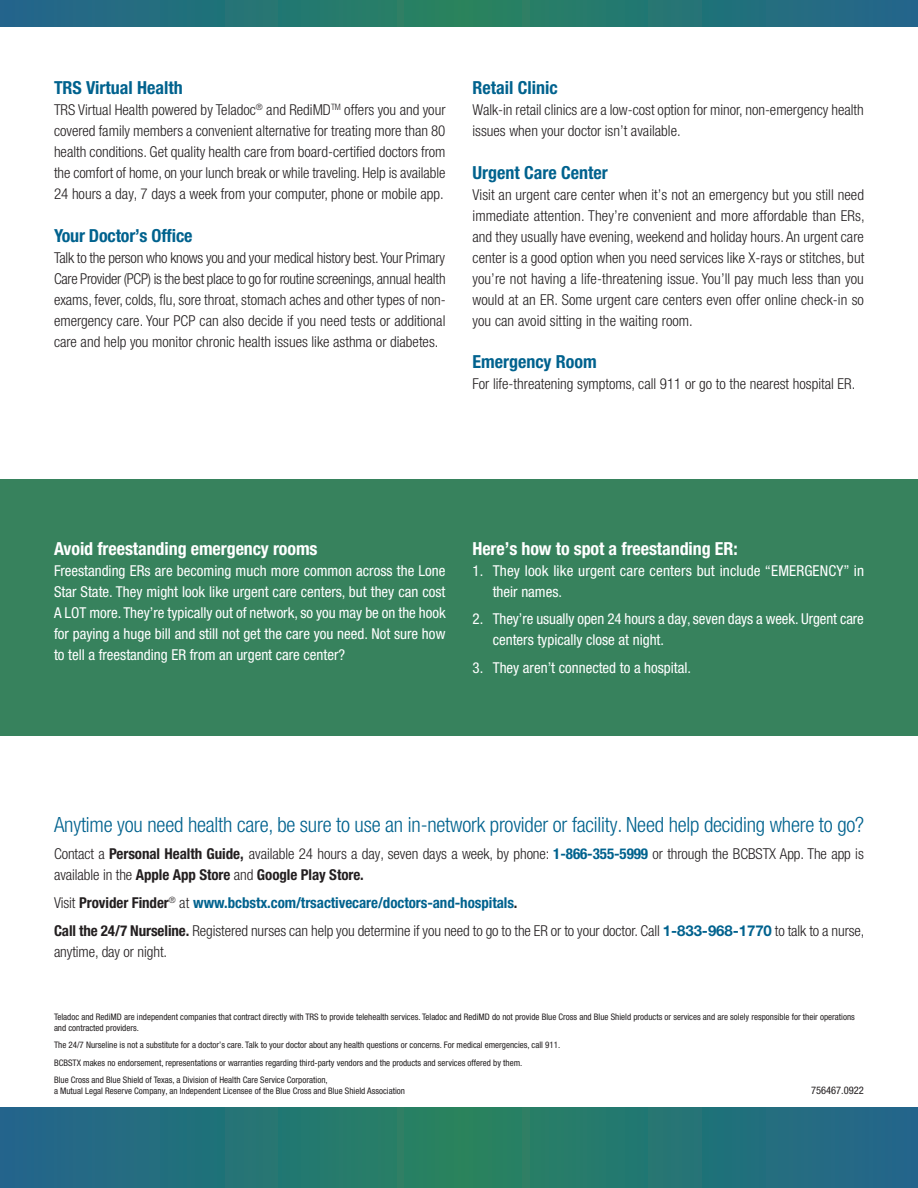
<style>
.page{position:relative;width:918px;height:1188px;background:#fff}
.page>*{position:absolute;margin:0;border:0;box-sizing:border-box;transform-origin:0 0}
.t1{font:300 condensed 21px "Helvetica Neue LT Pro";letter-spacing:-.01em;color:#00628e}
.t2{font:700 condensed 18px "Helvetica Neue LT Pro";color:#00628e}
.t3{font:700 condensed 18px "Helvetica Neue LT Pro";letter-spacing:-.005em;color:#fff}
.t4{font:300 condensed 15px/21px "Helvetica Neue LT Pro";color:#231f20;text-align:justify}
.t5{font:condensed 15px/21px "Helvetica Neue LT Pro";color:#fff}
.t6{font:condensed 10.5px "Helvetica Neue LT Pro";color:#231f20}
.t7{font:condensed 9px/17.5px "Helvetica Neue LT Pro";color:#231f20}
.s1{font-weight:700}
.s2{font-weight:700;color:#00628e}
.s3{font-weight:700;font-stretch:normal;color:#00628e}
</style>
<div class="page">
<div style="left:0;top:479px;width:918px;height:257px;background:#37825d"></div>
<svg style="left:0;top:1107px;width:918px;height:81px;background:#257376"></svg>
<svg style="left:0;top:0;width:918px;height:27px;background:#257376"></svg>
<p class="t2" style="left:54px;top:77px;width:130px">TRS Virtual Health</p>
<p class="t4" style="left:54px;top:99px;width:393px">TRS Virtual Health powered by Teladoc<sup>®</sup> and RediMD<sup>TM</sup> offers you and your covered family members a convenient alternative for treating more than 80 health conditions. Get quality health care from board-certified doctors from the comfort of home, on your lunch break or while traveling. Help is available 24 hours a day, 7 days a week from your computer, phone or mobile app.</p>
<p class="t2" style="left:54px;top:224px;width:140px">Your Doctor’s Office</p>
<p class="t4" style="left:54px;top:247px;width:393px">Talk to the person who knows you and your medical history best. Your Primary Care Provider (PCP) is the best place to go for routine screenings, annual health exams, fever, colds, flu, sore throat, stomach aches and other types of non&shy;emergency care. Your PCP can also decide if you need tests or additional care and help you monitor chronic health issues like asthma or diabetes.</p>
<p class="t2" style="left:472px;top:77px;width:87px">Retail Clinic</p>
<p class="t4" style="left:472px;top:99px;width:393px">Walk-in retail clinics are a low-cost option for minor, non-emergency health issues when your doctor isn’t available.</p>
<p class="t2" style="left:472px;top:161px;width:137px">Urgent Care Center</p>
<p class="t4" style="left:472px;top:184px;width:394px">Visit an urgent care center when it’s not an emergency but you still need immediate attention. They’re convenient and more affordable than ERs, and they usually have evening, weekend and holiday hours. An urgent care center is a good option when you need services like X-rays or stitches, but you’re not having a life-threatening issue. You’ll pay much less than you would at an ER. Some urgent care centers even offer online check-in so you can avoid sitting in the waiting room.</p>
<p class="t2" style="left:472px;top:351px;width:126px">Emergency Room</p>
<p class="t4" style="left:472px;top:373px;width:384px">For life-threatening symptoms, call 911 or go to the nearest hospital ER.</p>
<p class="t3" style="left:54px;top:537px;width:265px">Avoid freestanding emergency rooms</p>
<p class="t5" style="left:54px;top:560px;width:393px;text-align:justify">Freestanding ERs are becoming much more common across the Lone Star State. They might look like urgent care centers, but they can cost A LOT more. They’re typically out of network, so you may be on the hook for paying a huge bill and still not get the care you need. Not sure how to tell a freestanding ER from an urgent care center?</p>
<p class="t3" style="left:472px;top:537px;width:267px">Here’s how to spot a freestanding ER:</p>
<p class="t5" style="left:493px;top:560px;width:373px;text-indent:-20px">1. They look like urgent care centers but include “EMERGENCY” in their names.</p>
<p class="t5" style="left:493px;top:608px;width:373px;text-indent:-20px">2. They’re usually open 24 hours a day, seven days a week. Urgent care centers typically close at night.</p>
<p class="t5" style="left:472px;top:657px;width:220px">3. They aren’t connected to a hospital.</p>
<h1 class="t1" style="left:54px;top:812px;width:812px">Anytime you need health care, be sure to use an in-network provider or facility. Need help deciding where to go?</h1>
<p class="t4" style="left:54px;top:844px;width:811px">Contact a <span class="s1">Personal Health Guide,</span> available 24 hours a day, seven days a week, by phone: <span class="s2">1-866-355-5999</span> or through the BCBSTX App. The app is available in the <span class="s1">Apple App Store</span> and <span class="s1">Google Play Store.</span></p>
<p class="t4" style="left:54px;top:889px;width:812px;line-height:27.8px">Visit <span class="s1">Provider Finder</span><sup>®</sup> at <span class="s2">www.bcbstx.com/trsactivecare/doctors-and-hospitals</span><span class="s1">.<br>Call the 24/7 Nurseline.</span> Registered nurses can help you determine if you need to go to the ER or to your doctor. Call <span class="s3">1-833-968-1770</span> to talk to a nurse,</p>
<p class="t4" style="left:54px;top:941px;width:115px">anytime, day or night.</p>
<p class="t7" style="left:54px;top:1011px;width:802px;line-height:10.8px">Teladoc and RediMD are independent companies that contract directly with TRS to provide telehealth services. Teladoc and RediMD do not provide Blue Cross and Blue Shield products or services and are solely responsible for their operations and contracted providers.</p>
<p class="t7" style="left:54px;top:1036px;width:508px">The 24/7 Nurseline is not a substitute for a doctor’s care. Talk to your doctor about any health questions or concerns. For medical emergencies, call 911.<br>BCBSTX makes no endorsement, representations or warranties regarding third-party vendors and the products and services offered by them.<br>Blue Cross and Blue Shield of Texas, a Division of Health Care Service Corporation,</p>
<p class="t7" style="left:54px;top:1082px;width:353px">a Mutual Legal Reserve Company, an Independent Licensee of the Blue Cross and Blue Shield Association</p>
<p class="t6" style="left:811px;top:1084px;width:54px">756467.0922</p>
</div>
